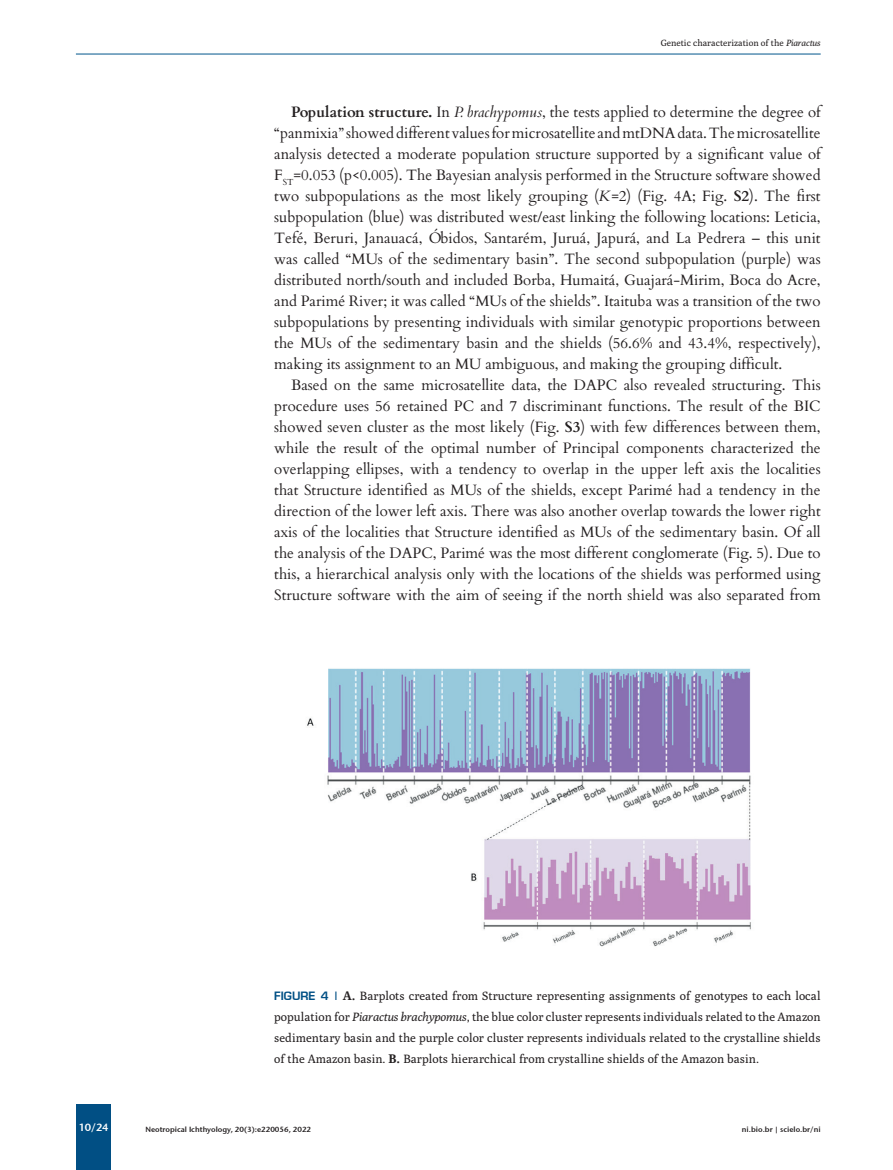
<style>
.page{position:relative;width:893px;height:1170px;background:#fff}
.page>*{position:absolute;margin:0;border:0;box-sizing:border-box;transform-origin:0 0}
.t1{font:15px/21px "Cardo";color:#231f20;text-align:justify}
.t2{font:12px/21px "Poly";color:#231f20;text-align:justify}
.t3{font:10.5px "Stone Sans Sem ITCTT Semi";color:#fff}
.t4{font:9px "Poly";color:#231f20}
.t5{font:7.5px "Stone Sans Sem ITCTT Semi";color:#231f20}
.s1{font-style:italic}
.s2{font-weight:700}
.s3{font-family:"Eugenio Medium Normal";color:#015085}
.s4{font-family:"Droid Serif";font-weight:700}
</style>
<div class="page">
<div style="left:77px;top:1104px;width:34px;height:65px;background:#014f84"></div>
<hr style="left:76px;top:54px;width:745px;height:1px;background:#01558c">
<img style="left:307px;top:668px;width:444px;height:279px">
<p class="t4" style="left:661px;top:38px;width:162px">Genetic characterization of the <span class="s1">Piaractus</span></p>
<p class="t1" style="left:274px;top:101px;width:548px;text-indent:17px"><span class="s2">Population structure.</span> In <span class="s1">P. brachypomus</span>, the tests applied to determine the degree of “panmixia” showed different values for microsatellite and mtDNA data. The microsatellite analysis detected a moderate population structure supported by a significant value of F<sub>ST</sub>=0.053 (p&lt;0.005). The Bayesian analysis performed in the Structure software showed two subpopulations as the most likely grouping (<span class="s1">K=</span>2) (Fig. 4A; Fig. <span class="s2">S2</span>). The first subpopulation (blue) was distributed west/east linking the following locations: Leticia, Tefé, Beruri, Janauacá, Óbidos, Santarém, Juruá, Japurá, and La Pedrera – this unit was called “MUs of the sedimentary basin”. The second subpopulation (purple) was distributed north/south and included Borba, Humaitá, Guajará-Mirim, Boca do Acre, and Parimé River; it was called “MUs of the shields”. Itaituba was a transition of the two subpopulations by presenting individuals with similar genotypic proportions between the MUs of the sedimentary basin and the shields (56.6% and 43.4%, respectively), making its assignment to an MU ambiguous, and making the grouping difficult.</p>
<p class="t1" style="left:274px;top:374px;width:548px;text-indent:17px">Based on the same microsatellite data, the DAPC also revealed structuring. This procedure uses 56 retained PC and 7 discriminant functions. The result of the BIC showed seven cluster as the most likely (Fig. <span class="s2">S3</span>) with few differences between them, while the result of the optimal number of Principal components characterized the overlapping ellipses, with a tendency to overlap in the upper left axis the localities that Structure identified as MUs of the shields, except Parimé had a tendency in the direction of the lower left axis. There was also another overlap towards the lower right axis of the localities that Structure identified as MUs of the sedimentary basin. Of all the analysis of the DAPC, Parimé was the most different conglomerate (Fig. 5). Due to this, a hierarchical analysis only with the locations of the shields was performed using Structure software with the aim of seeing if the north shield was also separated from</p>
<p class="t2" style="left:274px;top:984px;width:548px"><span class="s3">FIGURE 4 |</span> <span class="s4">A.</span> Barplots created from Structure representing assignments of genotypes to each local population for <span class="s1">Piaractus brachypomus</span>, the blue color cluster represents individuals related to the Amazon sedimentary basin and the purple color cluster represents individuals related to the crystalline shields of the Amazon basin. <span class="s4">B.</span> Barplots hierarchical from crystalline shields of the Amazon basin.</p>
<p class="t3" style="left:79px;top:1121px;width:31px">10/24</p>
<p class="t5" style="left:145px;top:1124px;width:167px">Neotropical Ichthyology, 20(3):e220056, 2022</p>
<p class="t5" style="left:742px;top:1124px;width:80px">ni.bio.br | scielo.br/ni</p>
</div>
